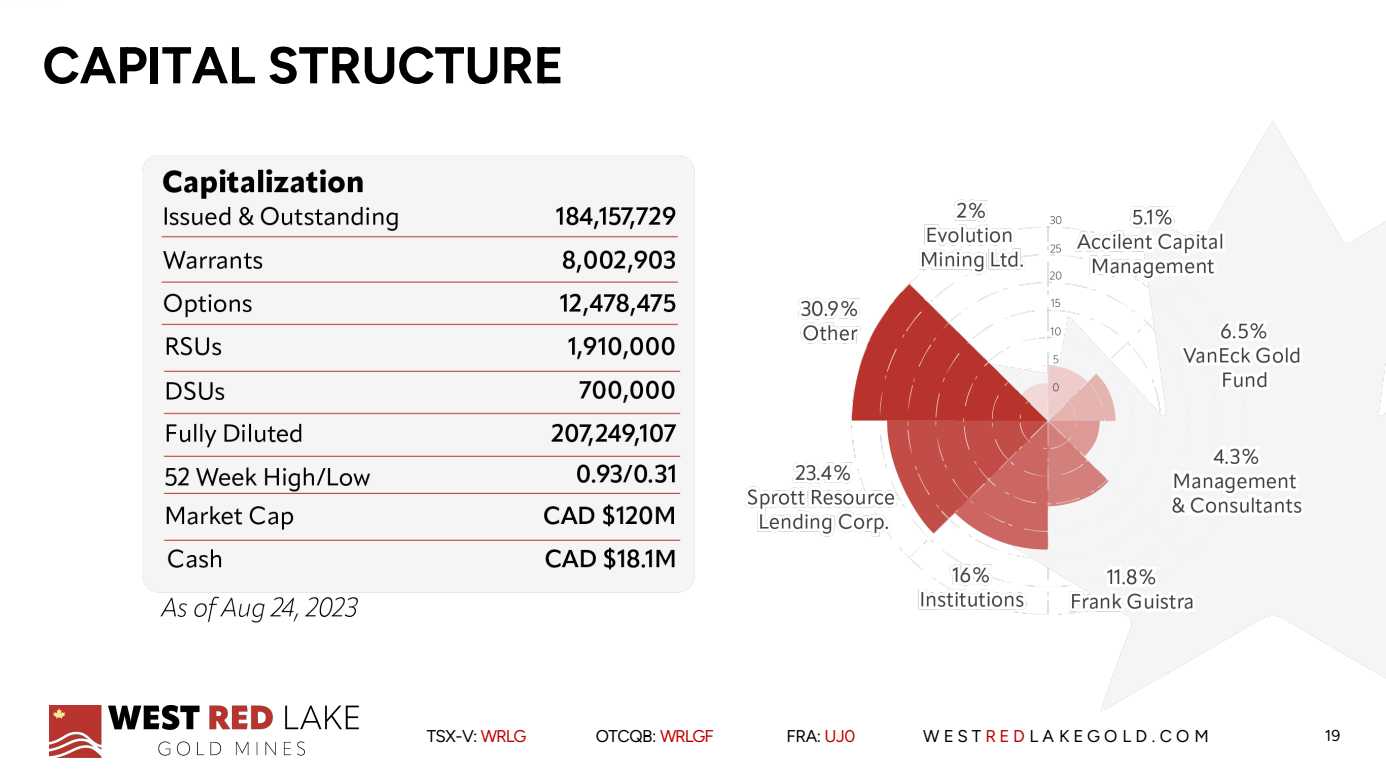
<style>
.page{position:relative;width:1386px;height:780px;background:#fff}
.page>*{position:absolute;margin:0;border:0;box-sizing:border-box;transform-origin:0 0}
.t1{font:700 51.62px "Figtree";letter-spacing:-.005em;color:#000}
.t2{font:17.06px "Figtree";letter-spacing:.24em;color:#000}
.t3{font:17.06px "Figtree";letter-spacing:-.025em;color:#000}
.t4{font:17.06px "Figtree";letter-spacing:-.045em;color:#000}
.t5{font:15.75px "Figtree";color:#000}
.s1{color:#c00000}
</style>
<div class="page">
<hr style="left:0;top:0;width:63px;height:1px;background:#fbffff">
<img style="left:50px;top:705px;width:309px;height:53px">
<img style="left:143px;top:122px;width:1242px;height:588px">
<h2 class="t1" style="left:42px;top:34px;width:523px">CAPITAL STRUCTURE</h2>
<p class="t3" style="left:426px;top:726px;width:101px">TSX-V: <span class="s1">WRLG</span></p>
<p class="t4" style="left:595px;top:726px;width:120px">OTCQB: <span class="s1">WRLGF</span></p>
<p class="t3" style="left:786px;top:726px;width:70px">FRA: <span class="s1">UJ0</span></p>
<p class="t2" style="left:923px;top:726px;width:287px">WEST<span class="s1">RED</span>LAKEGOLD.COM</p>
<p class="t5" style="left:1324px;top:726px;width:17px">19</p>
</div>
